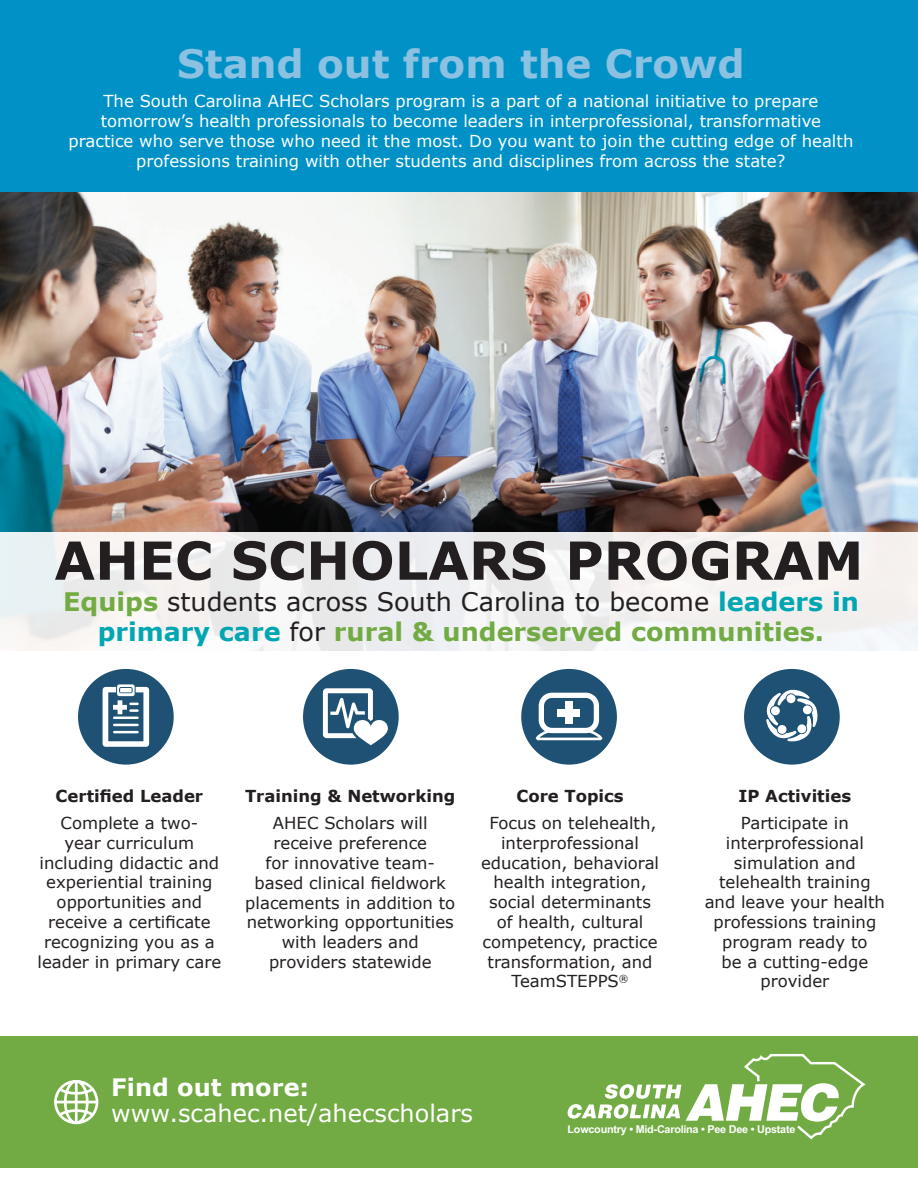
<style>
.page{position:relative;width:918px;height:1188px;background:#fff}
.page>*{position:absolute;margin:0;border:0;box-sizing:border-box;transform-origin:0 0}
.t1{font:700 52.5px "Verdana";color:#231f20}
.t2{font:700 39px "Verdana";color:#8cc1e2}
.t3{font:25.5px/30.6px "Verdana";color:#231f20;text-align:center}
.t4{font:24px "Verdana";color:#fff}
.t5{font:700 24px "Verdana";color:#fff}
.t6{font:16.5px/19.8px "Verdana";color:#231f20;text-align:center}
.t7{font:16.5px/19.8px "Verdana";color:#fff;text-align:center}
.t8{font:700 16.5px "Verdana";color:#231f20}
.t9{font:700 10.8px "Arial";letter-spacing:-.02em;color:#fff}
.s1{font-weight:700;color:#71ab42}
.s2{font-weight:700;color:#00a6b2}
.s3{font-weight:700;color:#72ab43}
</style>
<div class="page">
<img style="left:0;top:192px;width:918px;height:340px">
<div style="left:0;top:1036px;width:918px;height:132px;background:#72ab43"></div>
<div style="left:0;top:532px;width:918px;height:120px;background:#f3f1f0"></div>
<svg style="left:568px;top:1054px;width:298px;height:86px"></svg>
<div style="left:0;top:0;width:918px;height:192px;background:#0092c7"></div>
<svg style="left:54px;top:1080px;width:44px;height:44px"></svg>
<div style="left:521px;top:669px;width:96px;height:96px;background:#1e5173;border-radius:50%"></div>
<div style="left:78px;top:669px;width:96px;height:96px;background:#1e5173;border-radius:50%"></div>
<div style="left:303px;top:669px;width:96px;height:96px;background:#1e5173;border-radius:50%"></div>
<svg style="left:323px;top:688px;width:65px;height:57px"></svg>
<div style="left:744px;top:669px;width:96px;height:96px;background:#1e5173;border-radius:50%"></div>
<div style="left:539px;top:693px;width:60px;height:40px;border:5px solid #fff;border-radius:11px"></div>
<svg style="left:536px;top:728px;width:66px;height:12px"></svg>
<div style="left:565px;top:701px;width:8px;height:23px;background:#fff"></div>
<div style="left:557px;top:709px;width:23px;height:8px;background:#fff"></div>
<svg style="left:103px;top:684px;width:46px;height:63px"></svg>
<svg style="left:766px;top:690px;width:52px;height:52px"></svg>
<div style="left:803px;top:705px;width:9px;height:9px;background:#fff;border-radius:50%"></div>
<h2 class="t2" style="left:177px;top:38px;width:569px">Stand out from the Crowd</h2>
<p class="t7" style="left:68px;top:91px;width:786px">The South Carolina AHEC Scholars program is a part of a national initiative to prepare tomorrow’s health professionals to become leaders in interprofessional, transformative practice who serve those who need it the most. Do you want to join the cutting edge of health professions training with other students and disciplines from across the state?</p>
<h1 class="t1" style="left:54px;top:526px;width:811px">AHEC SCHOLARS PROGRAM</h1>
<h3 class="t3" style="left:63px;top:586px;width:797px"><span class="s1">Equips</span> students across South Carolina to become <span class="s2">leaders in primary care</span> for <span class="s3">rural &amp; underserved communities.</span></h3>
<p class="t8" style="left:56px;top:785px;width:149px">Certified Leader</p>
<p class="t6" style="left:37px;top:813px;width:185px">Complete a two-<br>year curriculum including didactic and experiential training opportunities and receive a certificate recognizing you as a leader in primary care</p>
<p class="t8" style="left:245px;top:786px;width:212px">Training &amp; Networking</p>
<p class="t6" style="left:245px;top:814px;width:211px">AHEC Scholars will receive preference<br>for innovative team&shy;based clinical fieldwork placements in addition to networking opportunities with leaders and providers statewide</p>
<p class="t8" style="left:516px;top:785px;width:109px">Core Topics</p>
<p class="t6" style="left:481px;top:813px;width:180px">Focus on telehealth, interprofessional education, behavioral health integration, social determinants of health, cultural competency, practice transformation, and<br>TeamSTEPPS<sup>®</sup></p>
<p class="t8" style="left:739px;top:785px;width:114px">IP Activities</p>
<p class="t6" style="left:705px;top:813px;width:182px">Participate in interprofessional simulation and telehealth training and leave your health professions training program ready to<br>be a cutting-edge provider</p>
<h3 class="t5" style="left:111px;top:1072px;width:199px">Find out more:</h3>
<h3 class="t4" style="left:111px;top:1098px;width:363px">www.scahec.net/ahecscholars</h3>
<p class="t9" style="left:568px;top:1122px;width:229px">Lowcountry • Mid-Carolina • Pee Dee • Upstate</p>
</div>
